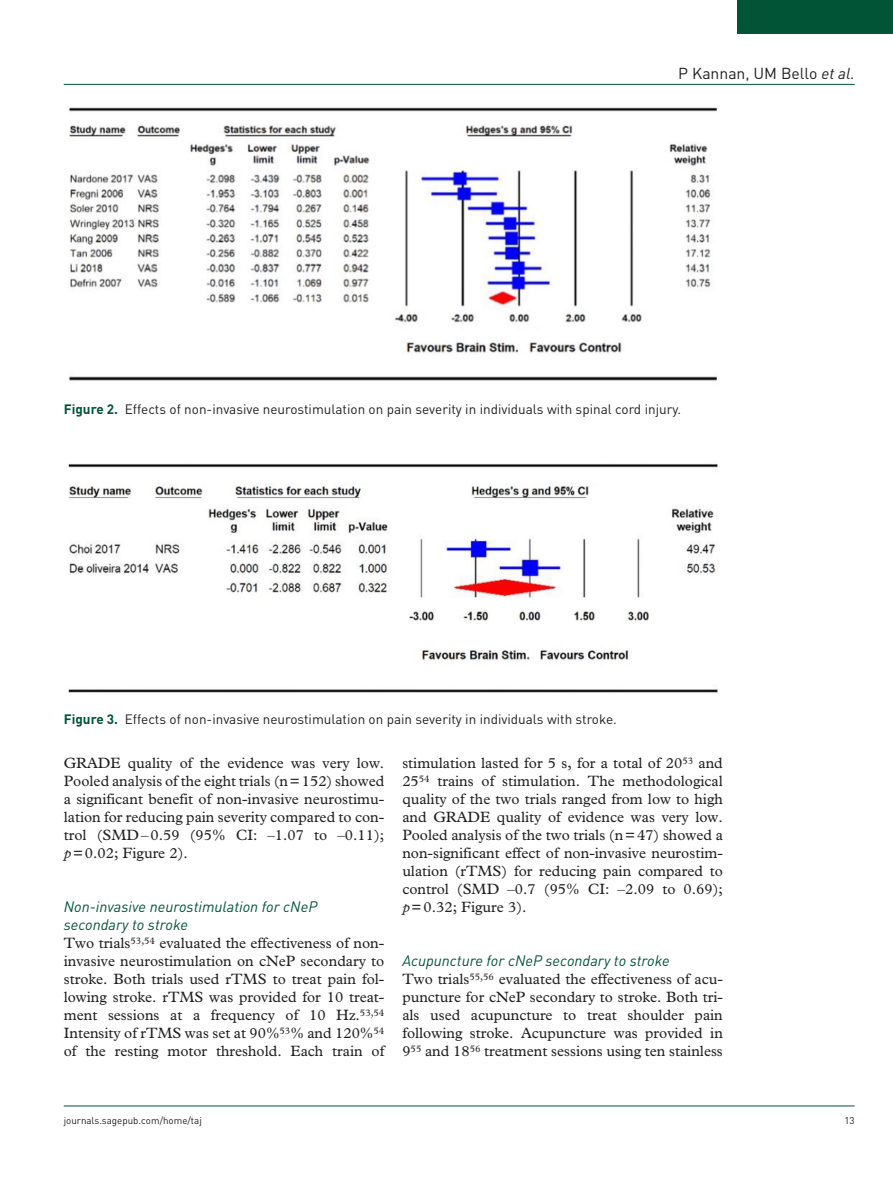
<style>
.page{position:relative;width:893px;height:1191px;background:#fff}
.page>*{position:absolute;margin:0;border:0;box-sizing:border-box;transform-origin:0 0}
.t1{font:15.75px "DIN";color:#231f20}
.t2{font:15px/18px "Plantin Std";color:#231f20;text-align:justify}
.t3{font:italic 15px/18px "DIN";color:#015436}
.t4{font:13.5px "DIN";color:#231f20}
.t5{font:9.75px "DIN";color:#231f20}
.s1{font-style:italic}
.s2{font-weight:700;color:#015436}
</style>
<div class="page">
<hr style="left:64px;top:84px;width:791px;height:1px;background:#015436">
<hr style="left:64px;top:1105px;width:791px;height:1px;background:#015436">
<div style="left:738px;top:0;width:155px;height:34px;background:#015436"></div>
<img style="left:69px;top:107px;width:649px;height:274px">
<img style="left:68px;top:464px;width:650px;height:229px">
<p class="t1" style="left:678px;top:63px;width:178px">P Kannan, UM Bello <span class="s1">et al.</span></p>
<p class="t4" style="left:64px;top:400px;width:619px"><span class="s2">Figure 2.</span> Effects of non-invasive neurostimulation on pain severity in individuals with spinal cord injury.</p>
<p class="t4" style="left:64px;top:710px;width:555px"><span class="s2">Figure 3.</span> Effects of non-invasive neurostimulation on pain severity in individuals with stroke.</p>
<p class="t2" style="left:64px;top:754px;width:322px">GRADE quality of the evidence was very low.<br>Pooled analysis of the eight trials (n=152) showed a significant benefit of non-invasive neurostimu&shy;lation for reducing pain severity compared to con&shy;trol (SMD–0.59 (95% CI: –1.07 to –0.11); <span class="s1">p</span>=0.02; Figure 2).</p>
<p class="t3" style="left:64px;top:897px;width:255px">Non-invasive neurostimulation for cNeP secondary to stroke</p>
<p class="t2" style="left:64px;top:934px;width:322px">Two trials<sup>53,54</sup> evaluated the effectiveness of non&shy;invasive neurostimulation on cNeP secondary to stroke. Both trials used rTMS to treat pain fol&shy;lowing stroke. rTMS was provided for 10 treat&shy;ment sessions at a frequency of 10 Hz.<sup>53,54<br></sup>Intensity of rTMS was set at 90%<sup>53</sup>% and 120%<sup>54 </sup>of the resting motor threshold. Each train of</p>
<p class="t2" style="left:402px;top:754px;width:322px">stimulation lasted for 5 s, for a total of 20<sup>53</sup> and 25<sup>54</sup> trains of stimulation. The methodological quality of the two trials ranged from low to high and GRADE quality of evidence was very low.<br>Pooled analysis of the two trials (n=47) showed a non-significant effect of non-invasive neurostim&shy;ulation (rTMS) for reducing pain compared to control (SMD –0.7 (95% CI: –2.09 to 0.69); <span class="s1">p</span>=0.32; Figure 3).</p>
<p class="t3" style="left:402px;top:951px;width:269px">Acupuncture for cNeP secondary to stroke</p>
<p class="t2" style="left:402px;top:970px;width:322px">Two trials<sup>55,56</sup> evaluated the effectiveness of acu&shy;puncture for cNeP secondary to stroke. Both tri&shy;als used acupuncture to treat shoulder pain following stroke. Acupuncture was provided in 9<sup>55</sup> and 18<sup>56</sup> treatment sessions using ten stainless</p>
<p class="t5" style="left:64px;top:1114px;width:140px">journals.sagepub.com/home/taj</p>
<p class="t5" style="left:844px;top:1114px;width:12px">13</p>
</div>
